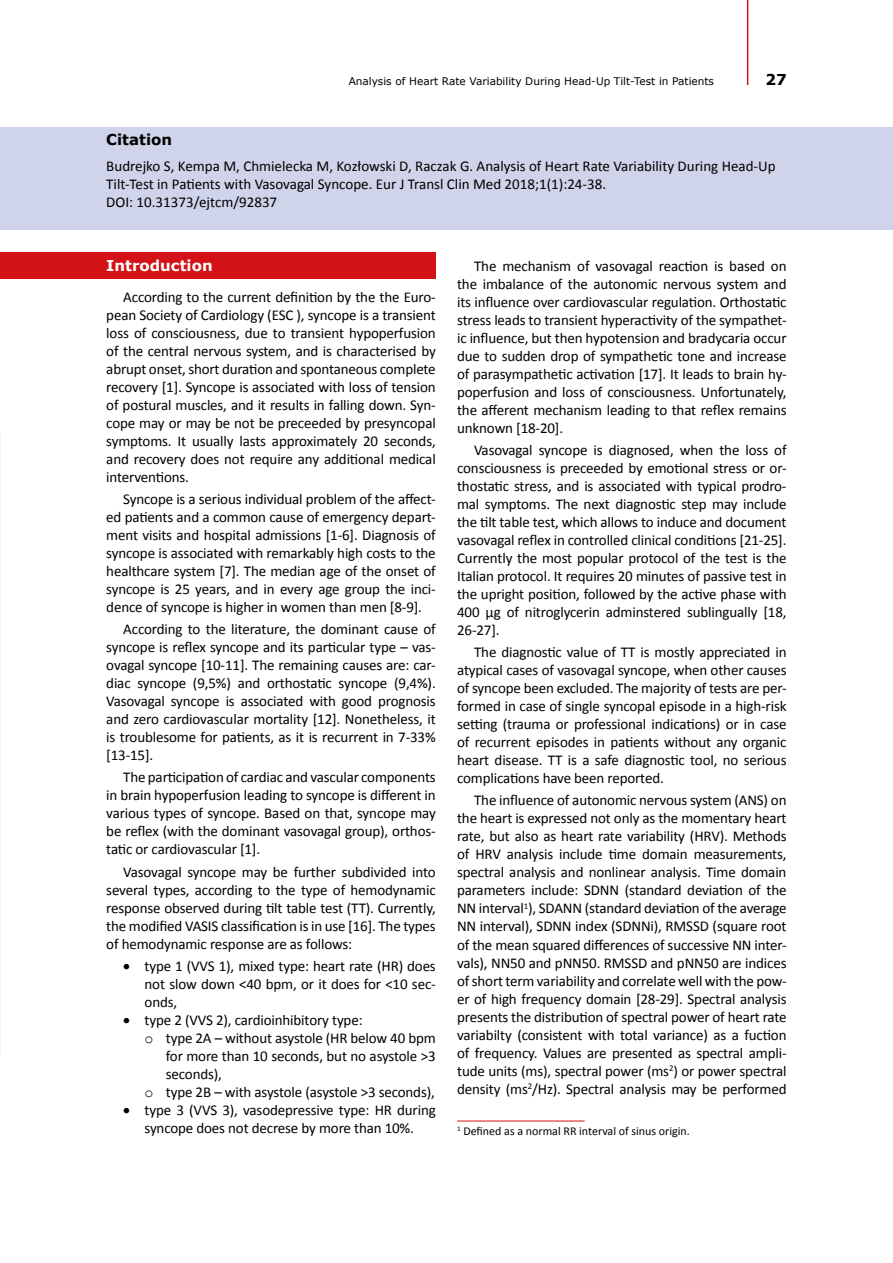
<style>
.page{position:relative;width:893px;height:1263px;background:#fff}
.page>*{position:absolute;margin:0;border:0;box-sizing:border-box;transform-origin:0 0}
.t1{font:15px/18px "Calibri";letter-spacing:-.01em;color:#000;text-align:justify}
.t2{font:700 15px "Verdana";color:#fff}
.t3{font:700 15px "Verdana";color:#000}
.t4{font:12px "Calibri";color:#000}
.t5{font:10.5px "Verdana";color:#000}
.s1{font-family:"Courier New"}
</style>
<div class="page">
<hr style="left:747px;top:0;width:1px;height:85px;background:#d31218">
<div style="left:0;top:252px;width:436px;height:27px;background:#d31218"></div>
<div style="left:0;top:128px;width:893px;height:102px;background:#cfd4ea"></div>
<hr style="left:457px;top:1121px;width:128px;height:1px;background:#d31218">
<p class="t5" style="left:349px;top:75px;width:367px">Analysis of Heart Rate Variability During Head-Up Tilt-Test in Patients</p>
<p class="t3" style="left:765px;top:70px;width:23px">27</p>
<p class="t3" style="left:106px;top:129px;width:67px">Citation</p>
<p class="t1" style="left:106px;top:156px;width:671px;text-align:left">Budrejko S, Kempa M, Chmielecka M, Kozłowski D, Raczak G. Analysis of Heart Rate Variability During Head-Up<br>Tilt-Test in Patients with Vasovagal Syncope. Eur J Transl Clin Med 2018;1(1):24-38.<br>DOI: 10.31373/ejtcm/92837</p>
<p class="t2" style="left:106px;top:256px;width:108px">Introduction</p>
<p class="t1" style="left:106px;top:287px;width:331px;text-indent:17px">According to the current definition by the the Euro‐ pean Society of Cardiology (ESC ), syncope is a transient loss of consciousness, due to transient hypoperfusion of the central nervous system, and is characterised by abrupt onset, short duration and spontaneous complete recovery [1]. Syncope is associated with loss of tension of postural muscles, and it results in falling down. Syn‐ cope may or may be not be preceeded by presyncopal symptoms. It usually lasts approximately 20 seconds, and recovery does not require any additional medical interventions.</p>
<p class="t1" style="left:106px;top:489px;width:331px;text-indent:17px">Syncope is a serious individual problem of the affect‐ ed patients and a common cause of emergency depart‐ ment visits and hospital admissions [1-6]. Diagnosis of syncope is associated with remarkably high costs to the healthcare system [7]. The median age of the onset of syncope is 25 years, and in every age group the inci‐ dence of syncope is higher in women than men [8-9].</p>
<p class="t1" style="left:106px;top:619px;width:331px;text-indent:17px">According to the literature, the dominant cause of syncope is reflex syncope and its particular type – vas‐ ovagal syncope [10-11]. The remaining causes are: car‐ diac syncope (9,5%) and orthostatic syncope (9,4%).<br>Vasovagal syncope is associated with good prognosis and zero cardiovascular mortality [12]. Nonetheless, it is troublesome for patients, as it is recurrent in 7-33% [13-15].</p>
<p class="t1" style="left:106px;top:768px;width:331px;text-indent:17px">The participation of cardiac and vascular components in brain hypoperfusion leading to syncope is different in various types of syncope. Based on that, syncope may be reflex (with the dominant vasovagal group), orthos‐ tatic or cardiovascular [1].</p>
<p class="t1" style="left:106px;top:862px;width:331px;text-indent:17px">Vasovagal syncope may be further subdivided into several types, according to the type of hemodynamic response observed during tilt table test (TT). Currently, the modified VASIS classification is in use [16]. The types of hemodynamic response are as follows:</p>
<p class="t1" style="left:145px;top:956px;width:293px;text-indent:-21px">• type 1 (VVS 1), mixed type: heart rate (HR) does not slow down &lt;40 bpm, or it does for &lt;10 sec‐ onds,</p>
<p class="t1" style="left:123px;top:1010px;width:241px">• type 2 (VVS 2), cardioinhibitory type:</p>
<p class="t1" style="left:145px;top:1028px;width:293px"><span class="s1">o</span> type 2A – without asystole (HR below 40 bpm</p>
<p class="t1" style="left:166px;top:1046px;width:271px">for more than 10 seconds, but no asystole &gt;3</p>
<p class="t1" style="left:166px;top:1064px;width:58px">seconds),</p>
<p class="t1" style="left:145px;top:1082px;width:292px"><span class="s1">o</span> type 2B – with asystole (asystole &gt;3 seconds),</p>
<p class="t1" style="left:123px;top:1100px;width:314px;text-align:center">• type 3 (VVS 3), vasodepressive type: HR during syncope does not decrese by more than 10%.</p>
<p class="t1" style="left:457px;top:256px;width:331px;text-indent:17px">The mechanism of vasovagal reaction is based on the imbalance of the autonomic nervous system and its influence over cardiovascular regulation. Orthostatic stress leads to transient hyperactivity of the sympathet‐ ic influence, but then hypotension and bradycaria occur due to sudden drop of sympathetic tone and increase of parasympathetic activation [17]. It leads to brain hy‐ poperfusion and loss of consciousness. Unfortunately, the afferent mechanism leading to that reflex remains unknown [18-20].</p>
<p class="t1" style="left:457px;top:440px;width:331px;text-indent:17px">Vasovagal syncope is diagnosed, when the loss of consciousness is preceeded by emotional stress or or‐ thostatic stress, and is associated with typical prodro‐ mal symptoms. The next diagnostic step may include the tilt table test, which allows to induce and document vasovagal reflex in controlled clinical conditions [21-25].<br>Currently the most popular protocol of the test is the Italian protocol. It requires 20 minutes of passive test in the upright position, followed by the active phase with 400 µg of nitroglycerin adminstered sublingually [18, 26-27].</p>
<p class="t1" style="left:457px;top:642px;width:331px;text-indent:17px">The diagnostic value of TT is mostly appreciated in atypical cases of vasovagal syncope, when other causes of syncope been excluded. The majority of tests are per‐ formed in case of single syncopal episode in a high-risk setting (trauma or professional indications) or in case of recurrent episodes in patients without any organic heart disease. TT is a safe diagnostic tool, no serious complications have been reported.</p>
<p class="t1" style="left:457px;top:791px;width:331px;text-indent:17px">The influence of autonomic nervous system (ANS) on the heart is expressed not only as the momentary heart rate, but also as heart rate variability (HRV). Methods of HRV analysis include time domain measurements, spectral analysis and nonlinear analysis. Time domain parameters include: SDNN (standard deviation of the NN interval<sup>1</sup>), SDANN (standard deviation of the average NN interval), SDNN index (SDNNi), RMSSD (square root of the mean squared differences of successive NN inter‐ vals), NN50 and pNN50. RMSSD and pNN50 are indices of short term variability and correlate well with the pow‐ er of high frequency domain [28-29]. Spectral analysis presents the distribution of spectral power of heart rate variabilty (consistent with total variance) as a fuction of frequency. Values are presented as spectral ampli‐ tude units (ms), spectral power (ms<sup>2</sup>) or power spectral density (ms<sup>2</sup>/Hz). Spectral analysis may be performed</p>
<p class="t4" style="left:457px;top:1124px;width:234px"><sup>1</sup> Defined as a normal RR interval of sinus origin.</p>
</div>
